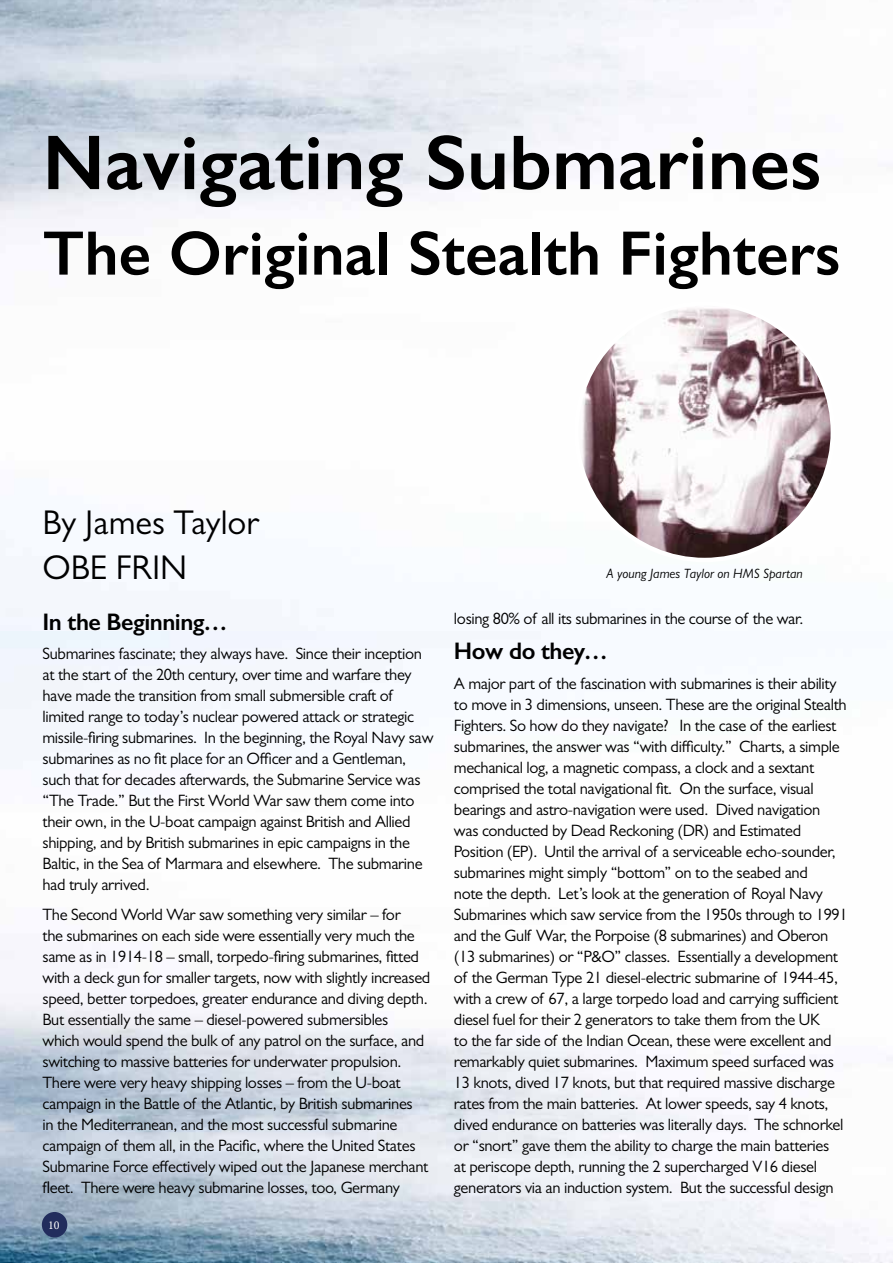
<style>
.page{position:relative;width:893px;height:1263px;background:#fff}
.page>*{position:absolute;margin:0;border:0;box-sizing:border-box;transform-origin:0 0}
.t1{font:600 78px "Gill Sans";color:#000}
.t2{font:600 63px "Gill Sans";color:#000}
.t3{font:34.5px/45px "Gill Sans";color:#000}
.t4{font:600 24px "Gill Sans";letter-spacing:-.02em;color:#000}
.t5{font:16.5px/21px "Gill Sans";letter-spacing:-.02em;color:#000}
.t6{font:italic 13.5px "Gill Sans";color:#000}
.t7{font:12px "Minion Pro";color:#fff}
</style>
<div class="page">
<img style="left:0;top:0;width:893px;height:1263px">
<div style="left:42px;top:1212px;width:25px;height:25px;background:#222d5d;border-radius:50%"></div>
<img style="left:576px;top:303px;width:257px;height:257px;border-radius:128px">
<h1 class="t1" style="left:43px;top:116px;width:780px">Navigating Submarines</h1>
<h2 class="t2" style="left:43px;top:215px;width:799px">The Original Stealth Fighters</h2>
<h3 class="t3" style="left:43px;top:500px;width:218px">By James Taylor<br>OBE FRIN</h3>
<h3 class="t4" style="left:43px;top:607px;width:186px">In the Beginning…</h3>
<p class="t5" style="left:43px;top:643px;width:393px">Submarines fascinate; they always have. Since their inception at the start of the 20th century, over time and warfare they have made the transition from small submersible craft of limited range to today’s nuclear powered attack or strategic missile-firing submarines. In the beginning, the Royal Navy saw submarines as no fit place for an Officer and a Gentleman, such that for decades afterwards, the Submarine Service was “The Trade.” But the First World War saw them come into their own, in the U-boat campaign against British and Allied shipping, and by British submarines in epic campaigns in the Baltic, in the Sea of Marmara and elsewhere. The submarine had truly arrived.</p>
<p class="t5" style="left:43px;top:904px;width:389px">The Second World War saw something very similar – for<br>the submarines on each side were essentially very much the same as in 1914-18 – small, torpedo-firing submarines, fitted with a deck gun for smaller targets, now with slightly increased speed, better torpedoes, greater endurance and diving depth.<br>But essentially the same – diesel-powered submersibles<br>which would spend the bulk of any patrol on the surface, and switching to massive batteries for underwater propulsion.<br>There were very heavy shipping losses – from the U-boat campaign in the Battle of the Atlantic, by British submarines<br>in the Mediterranean, and the most successful submarine campaign of them all, in the Pacific, where the United States Submarine Force effectively wiped out the Japanese merchant fleet. There were heavy submarine losses, too, Germany</p>
<p class="t7" style="left:48px;top:1217px;width:13px">10</p>
<p class="t6" style="left:607px;top:566px;width:197px">A young James Taylor on HMS Spartan</p>
<p class="t5" style="left:454px;top:608px;width:351px">losing 80% of all its submarines in the course of the war.</p>
<h3 class="t4" style="left:454px;top:636px;width:156px">How do they…</h3>
<p class="t5" style="left:454px;top:672px;width:395px">A major part of the fascination with submarines is their ability to move in 3 dimensions, unseen. These are the original Stealth Fighters. So how do they navigate? In the case of the earliest submarines, the answer was “with difficulty.” Charts, a simple mechanical log, a magnetic compass, a clock and a sextant comprised the total navigational fit. On the surface, visual bearings and astro-navigation were used. Dived navigation was conducted by Dead Reckoning (DR) and Estimated Position (EP). Until the arrival of a serviceable echo-sounder, submarines might simply “bottom” on to the seabed and<br>note the depth. Let’s look at the generation of Royal Navy Submarines which saw service from the 1950s through to 1991 and the Gulf War, the Porpoise (8 submarines) and Oberon (13 submarines) or “P&amp;O” classes. Essentially a development of the German Type 21 diesel-electric submarine of 1944-45, with a crew of 67, a large torpedo load and carrying sufficient diesel fuel for their 2 generators to take them from the UK<br>to the far side of the Indian Ocean, these were excellent and remarkably quiet submarines. Maximum speed surfaced was 13 knots, dived 17 knots, but that required massive discharge rates from the main batteries. At lower speeds, say 4 knots, dived endurance on batteries was literally days. The schnorkel or “snort” gave them the ability to charge the main batteries<br>at periscope depth, running the 2 supercharged V16 diesel generators via an induction system. But the successful design</p>
</div>
